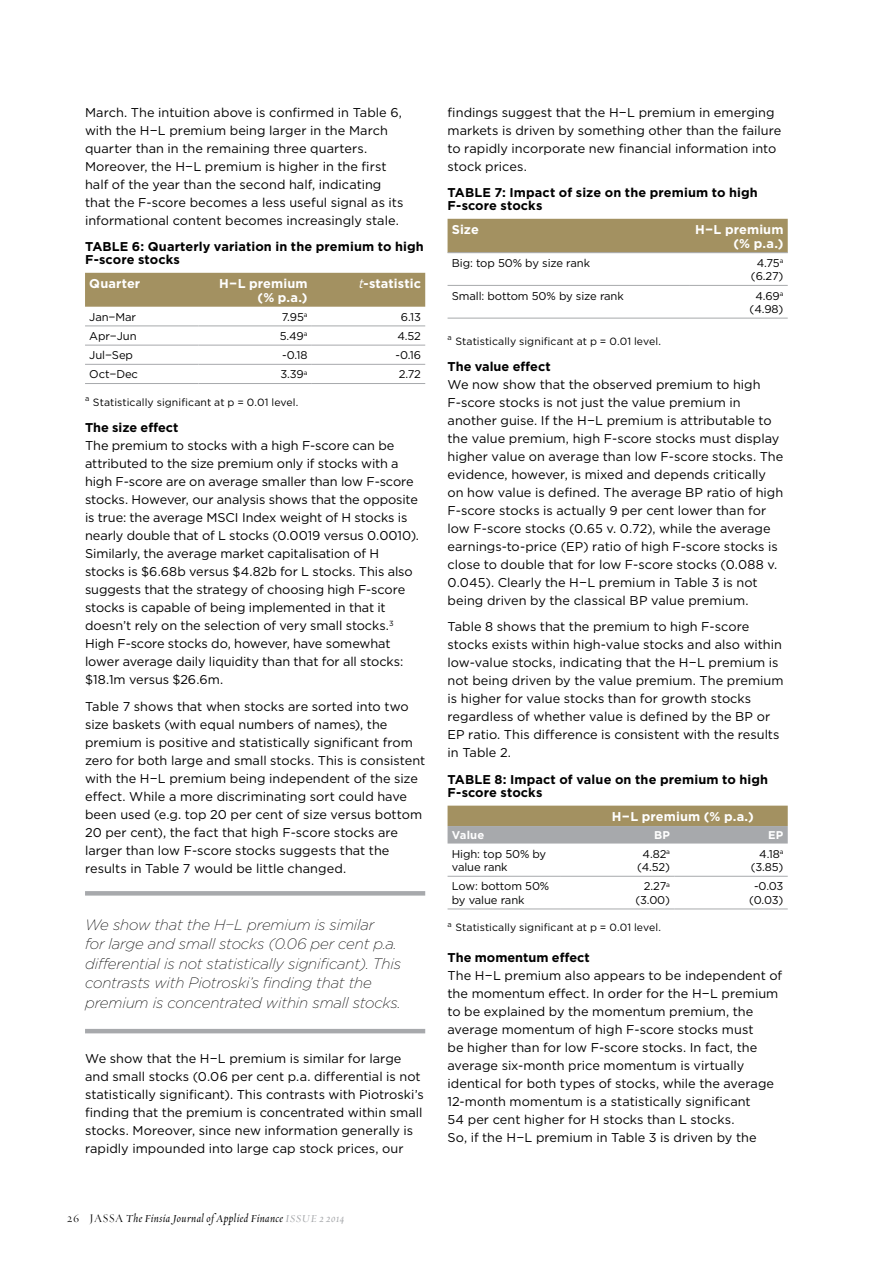
<style>
.page{position:relative;width:893px;height:1263px;background:#fff}
.page>*{position:absolute;margin:0;border:0;box-sizing:border-box;transform-origin:0 0}
.t1{font:italic 200 15px/19.5px "Gotham";letter-spacing:-.01em;color:#000}
.t2{font:12.75px/18px "Gotham";color:#000}
.t3{font:700 12.75px/13.5px "Gotham";letter-spacing:.005em;color:#000}
.t4{font:700 12.75px/13.5px "Gotham";letter-spacing:.01em;color:#fff;text-align:right}
.t5{font:italic 12px "Requiem Display";letter-spacing:.035em;color:#000}
.t6{font:11.25px/13.5px "Gotham";letter-spacing:-.01em;color:#000;text-align:center}
.t7{font:700 11.25px "Gotham";letter-spacing:.015em;color:#fff}
.t8{font:10.5px "Gotham";letter-spacing:.005em;color:#000}
.s1{font-weight:400;font-style:italic}
.s2{font-family:"Requiem Fine";font-style:normal}
.s3{color:#a7a9ac}
</style>
<div class="page">
<div style="left:448px;top:219px;width:340px;height:33px;background:#a39161"></div>
<hr style="left:448px;top:285px;width:242px;height:1px;background:#a7a9ac">
<hr style="left:690px;top:285px;width:98px;height:1px;background:#a7a9ac">
<hr style="left:448px;top:252px;width:242px;height:1px;background:#a7a9ac">
<hr style="left:690px;top:252px;width:98px;height:1px;background:#a7a9ac">
<hr style="left:448px;top:318px;width:242px;height:1px;background:#a7a9ac">
<hr style="left:690px;top:318px;width:98px;height:1px;background:#a7a9ac">
<svg style="left:448px;top:806px;width:340px;height:37px;background:#a49c83"></svg>
<hr style="left:448px;top:876px;width:113px;height:1px;background:#a7a9ac">
<hr style="left:561px;top:876px;width:113px;height:1px;background:#a7a9ac">
<hr style="left:674px;top:876px;width:114px;height:1px;background:#a7a9ac">
<hr style="left:448px;top:909px;width:113px;height:1px;background:#a7a9ac">
<hr style="left:561px;top:909px;width:113px;height:1px;background:#a7a9ac">
<hr style="left:674px;top:909px;width:114px;height:1px;background:#a7a9ac">
<div style="left:85px;top:273px;width:340px;height:34px;background:#a39161"></div>
<hr style="left:85px;top:326px;width:113px;height:1px;background:#a7a9ac">
<hr style="left:198px;top:326px;width:114px;height:1px;background:#a7a9ac">
<hr style="left:312px;top:326px;width:113px;height:1px;background:#a7a9ac">
<hr style="left:85px;top:345px;width:113px;height:1px;background:#a7a9ac">
<hr style="left:198px;top:345px;width:114px;height:1px;background:#a7a9ac">
<hr style="left:312px;top:345px;width:113px;height:1px;background:#a7a9ac">
<hr style="left:85px;top:364px;width:113px;height:1px;background:#a7a9ac">
<hr style="left:198px;top:364px;width:114px;height:1px;background:#a7a9ac">
<hr style="left:312px;top:364px;width:113px;height:1px;background:#a7a9ac">
<hr style="left:85px;top:383px;width:113px;height:1px;background:#a7a9ac">
<hr style="left:198px;top:383px;width:114px;height:1px;background:#a7a9ac">
<hr style="left:312px;top:383px;width:113px;height:1px;background:#a7a9ac">
<hr style="left:85px;top:891px;width:340px;height:4px;background:#a7a9ac">
<hr style="left:85px;top:1029px;width:340px;height:4px;background:#a7a9ac">
<p class="t2" style="left:85px;top:103px;width:320px">March. The intuition above is confirmed in Table 6, with the H−L premium being larger in the March quarter than in the remaining three quarters.<br>Moreover, the H−L premium is higher in the first half of the year than the second half, indicating that the F-score becomes a less useful signal as its informational content becomes increasingly stale.</p>
<p class="t3" style="left:85px;top:239px;width:340px">TABLE 6: Quarterly variation in the premium to high<br>F-score stocks</p>
<p class="t4" style="left:89px;top:277px;width:53px">Quarter</p>
<p class="t4" style="left:219px;top:277px;width:90px">H−L premium (% p.a.)</p>
<p class="t4" style="left:359px;top:277px;width:64px"><span class="s1">t</span>-statistic</p>
<p class="t6" style="left:89px;top:310px;width:48px">Jan−Mar</p>
<p class="t6" style="left:282px;top:310px;width:27px">7.95<sup>a</sup></p>
<p class="t6" style="left:401px;top:310px;width:22px">6.13</p>
<p class="t6" style="left:89px;top:329px;width:49px">Apr−Jun</p>
<p class="t6" style="left:280px;top:329px;width:29px">5.49<sup>a</sup></p>
<p class="t6" style="left:397px;top:329px;width:25px">4.52</p>
<p class="t6" style="left:89px;top:348px;width:45px">Jul−Sep</p>
<p class="t6" style="left:282px;top:348px;width:27px">-0.18</p>
<p class="t6" style="left:395px;top:348px;width:27px">-0.16</p>
<p class="t6" style="left:89px;top:367px;width:50px">Oct−Dec</p>
<p class="t6" style="left:280px;top:367px;width:29px">3.39<sup>a</sup></p>
<p class="t6" style="left:399px;top:367px;width:24px">2.72</p>
<p class="t8" style="left:85px;top:395px;width:215px"><sup>a</sup> Statistically significant at p = 0.01 level.</p>
<p class="t3" style="left:85px;top:421px;width:95px">The size effect</p>
<p class="t2" style="left:85px;top:436px;width:336px">The premium to stocks with a high F-score can be attributed to the size premium only if stocks with a high F-score are on average smaller than low F-score stocks. However, our analysis shows that the opposite is true: the average MSCI Index weight of H stocks is nearly double that of L stocks (0.0019 versus 0.0010).<br>Similarly, the average market capitalisation of H stocks is $6.68b versus $4.82b for L stocks. This also suggests that the strategy of choosing high F-score stocks is capable of being implemented in that it doesn’t rely on the selection of very small stocks.<sup>3<br></sup>High F-score stocks do, however, have somewhat lower average daily liquidity than that for all stocks: $18.1m versus $26.6m.</p>
<p class="t2" style="left:85px;top:697px;width:342px">Table 7 shows that when stocks are sorted into two size baskets (with equal numbers of names), the premium is positive and statistically significant from zero for both large and small stocks. This is consistent with the H−L premium being independent of the size effect. While a more discriminating sort could have been used (e.g. top 20 per cent of size versus bottom 20 per cent), the fact that high F-score stocks are larger than low F-score stocks suggests that the results in Table 7 would be little changed.</p>
<p class="t1" style="left:85px;top:914px;width:317px">We show that the H−L premium is similar<br>for large and small stocks (0.06 per cent p.a. differential is not statistically significant). This contrasts with Piotroski’s finding that the premium is concentrated within small stocks.</p>
<p class="t2" style="left:85px;top:1049px;width:340px">We show that the H−L premium is similar for large and small stocks (0.06 per cent p.a. differential is not statistically significant). This contrasts with Piotroski’s finding that the premium is concentrated within small stocks. Moreover, since new information generally is rapidly impounded into large cap stock prices, our</p>
<p class="t5" style="left:67px;top:1211px;width:279px"><span class="s2">26 JASSA</span> The Finsia Journal of Applied Finance <span class="s3">ISSUE 2 2014</span></p>
<p class="t2" style="left:448px;top:103px;width:335px">findings suggest that the H−L premium in emerging markets is driven by something other than the failure to rapidly incorporate new financial information into stock prices.</p>
<p class="t3" style="left:448px;top:185px;width:312px">TABLE 7: Impact of size on the premium to high<br>F-score stocks</p>
<p class="t4" style="left:452px;top:223px;width:29px">Size</p>
<p class="t4" style="left:695px;top:223px;width:90px">H−L premium (% p.a.)</p>
<p class="t6" style="left:452px;top:256px;width:140px">Big: top 50% by size rank</p>
<p class="t6" style="left:751px;top:256px;width:34px">4.75<sup>a </sup>(6.27)</p>
<p class="t6" style="left:452px;top:289px;width:174px">Small: bottom 50% by size rank</p>
<p class="t6" style="left:750px;top:289px;width:35px">4.69<sup>a </sup>(4.98)</p>
<p class="t8" style="left:448px;top:334px;width:215px"><sup>a</sup> Statistically significant at p = 0.01 level.</p>
<p class="t3" style="left:448px;top:359px;width:105px">The value effect</p>
<p class="t2" style="left:448px;top:375px;width:337px">We now show that the observed premium to high F-score stocks is not just the value premium in another guise. If the H−L premium is attributable to the value premium, high F-score stocks must display higher value on average than low F-score stocks. The evidence, however, is mixed and depends critically on how value is defined. The average BP ratio of high F-score stocks is actually 9 per cent lower than for low F-score stocks (0.65 v. 0.72), while the average earnings-to-price (EP) ratio of high F-score stocks is close to double that for low F-score stocks (0.088 v.<br>0.045). Clearly the H−L premium in Table 3 is not being driven by the classical BP value premium.</p>
<p class="t2" style="left:448px;top:618px;width:338px">Table 8 shows that the premium to high F-score stocks exists within high-value stocks and also within low-value stocks, indicating that the H−L premium is not being driven by the value premium. The premium is higher for value stocks than for growth stocks regardless of whether value is defined by the BP or EP ratio. This difference is consistent with the results in Table 2.</p>
<p class="t3" style="left:448px;top:772px;width:322px">TABLE 8: Impact of value on the premium to high<br>F-score stocks</p>
<p class="t4" style="left:612px;top:809px;width:143px">H−L premium (% p.a.)</p>
<p class="t7" style="left:452px;top:828px;width:34px">Value</p>
<p class="t7" style="left:654px;top:828px;width:17px">BP</p>
<p class="t7" style="left:768px;top:828px;width:17px">EP</p>
<p class="t6" style="left:452px;top:847px;width:96px;text-align:left">High: top 50% by value rank</p>
<p class="t6" style="left:637px;top:847px;width:35px">4.82<sup>a </sup>(4.52)</p>
<p class="t6" style="left:751px;top:847px;width:34px;text-align:right">4.18<sup>a </sup>(3.85)</p>
<p class="t6" style="left:452px;top:879px;width:99px;text-align:left">Low: bottom 50% by value rank</p>
<p class="t6" style="left:635px;top:879px;width:36px;text-align:right">2.27<sup>a </sup>(3.00)</p>
<p class="t6" style="left:749px;top:879px;width:36px">-0.03 (0.03)</p>
<p class="t8" style="left:448px;top:921px;width:215px"><sup>a</sup> Statistically significant at p = 0.01 level.</p>
<p class="t3" style="left:448px;top:950px;width:144px">The momentum effect</p>
<p class="t2" style="left:448px;top:966px;width:336px">The H−L premium also appears to be independent of the momentum effect. In order for the H−L premium to be explained by the momentum premium, the average momentum of high F-score stocks must<br>be higher than for low F-score stocks. In fact, the average six-month price momentum is virtually identical for both types of stocks, while the average 12-month momentum is a statistically significant<br>54 per cent higher for H stocks than L stocks.<br>So, if the H−L premium in Table 3 is driven by the</p>
</div>
